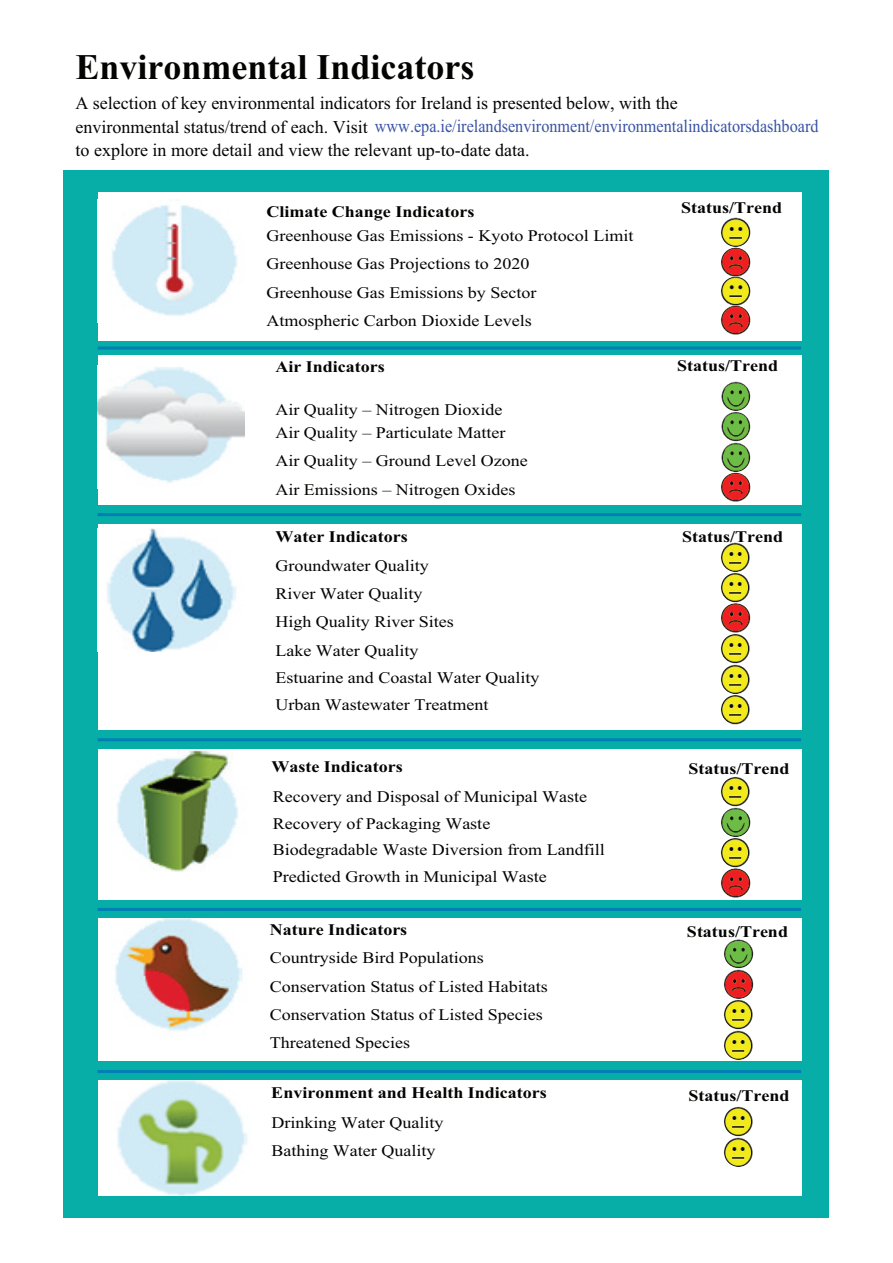
<style>
.page{position:relative;width:893px;height:1263px;background:#fff}
.page>*{position:absolute;margin:0;border:0;box-sizing:border-box;transform-origin:0 0}
.t1{font:700 36px "Times New Roman";color:#040503}
.t2{font:18px/23px "Times New Roman";color:#040503}
.t3{font:18px "Times New Roman";color:#3853a3;scale:.9 1}
.t4{font:16.2px/28.3px "Times New Roman";color:#040503;scale:1.11 1}
.t5{font:700 16.2px "Times New Roman";color:#040503;scale:1.11 1}
.s1{color:#3853a3}
</style>
<div class="page">
<div style="left:64px;top:170px;width:765px;height:1047px;background:#07ada7"></div>
<div style="left:98px;top:192px;width:703px;height:148px;background:#fff"></div>
<img style="left:112px;top:200px;width:126px;height:116px">
<div style="left:98px;top:356px;width:703px;height:149px;background:#fff"></div>
<img style="left:98px;top:367px;width:146px;height:116px">
<div style="left:98px;top:524px;width:703px;height:205px;background:#fff"></div>
<img style="left:107px;top:528px;width:129px;height:123px">
<div style="left:98px;top:749px;width:703px;height:150px;background:#fff"></div>
<img style="left:116px;top:750px;width:122px;height:122px">
<div style="left:98px;top:918px;width:703px;height:143px;background:#fff"></div>
<img style="left:115px;top:918px;width:128px;height:113px">
<div style="left:98px;top:1080px;width:703px;height:116px;background:#fff"></div>
<img style="left:117px;top:1080px;width:131px;height:116px">
<hr style="left:98px;top:347px;width:703px;height:3px;background:#007fb4">
<hr style="left:98px;top:513px;width:703px;height:3px;background:#007fb4">
<hr style="left:98px;top:738px;width:703px;height:3px;background:#007fb4">
<hr style="left:98px;top:908px;width:703px;height:3px;background:#007fb4">
<hr style="left:98px;top:1070px;width:703px;height:3px;background:#007fb4">
<img style="left:721px;top:217px;width:29px;height:118px">
<svg style="left:721px;top:248px;width:29px;height:29px"></svg>
<svg style="left:721px;top:277px;width:29px;height:29px"></svg>
<svg style="left:721px;top:306px;width:29px;height:29px"></svg>
<img style="left:721px;top:381px;width:29px;height:121px">
<svg style="left:721px;top:412px;width:29px;height:29px"></svg>
<svg style="left:721px;top:442px;width:29px;height:30px"></svg>
<svg style="left:721px;top:473px;width:29px;height:29px"></svg>
<img style="left:721px;top:542px;width:29px;height:183px">
<svg style="left:721px;top:573px;width:29px;height:29px"></svg>
<svg style="left:721px;top:603px;width:29px;height:30px"></svg>
<svg style="left:721px;top:634px;width:29px;height:30px"></svg>
<svg style="left:721px;top:664px;width:29px;height:30px"></svg>
<svg style="left:721px;top:695px;width:29px;height:30px"></svg>
<img style="left:721px;top:777px;width:29px;height:121px">
<svg style="left:721px;top:807px;width:29px;height:30px"></svg>
<svg style="left:721px;top:838px;width:29px;height:30px"></svg>
<svg style="left:721px;top:868px;width:29px;height:30px"></svg>
<img style="left:724px;top:939px;width:29px;height:121px">
<svg style="left:724px;top:969px;width:29px;height:30px"></svg>
<svg style="left:724px;top:1000px;width:29px;height:29px"></svg>
<svg style="left:724px;top:1030px;width:29px;height:30px"></svg>
<img style="left:724px;top:1107px;width:29px;height:60px">
<svg style="left:724px;top:1137px;width:29px;height:30px"></svg>
<h1 class="t1" style="left:75px;top:46px;width:401px">Environmental Indicators</h1>
<p class="t2" style="left:75px;top:92px;width:647px">A selection of key environmental indicators for Ireland presented below, with the environmental status/trend of each Visit <span class="s1">www.epa.ie/irelandsenvironment/environmentalindic</span></p>
<p class="t2" style="left:76px;top:138px;width:456px">to explore in more detail and view the relevant up- o-date data.</p>
<p class="t3" style="left:773px;top:116px;width:11px">h</p>
<p class="t5" style="left:266px;top:202px;width:189px">Climate Change Indicators</p>
<p class="t5" style="left:681px;top:198px;width:92px">Status/Trend</p>
<p class="t4" style="left:266px;top:221px;width:332px">Greenhouse Gas Emissions - Kyoto Protocol Limit Greenhouse Gas Projections to 2020<br>Greenhouse Gas Emissions by Sector Atmospheric Carbon Dioxide Levels</p>
<p class="t5" style="left:275px;top:358px;width:100px">Air Indicators</p>
<p class="t5" style="left:677px;top:356px;width:92px">Status/Trend</p>
<p class="t4" style="left:275px;top:397px;width:209px;line-height:23.7px">Air Quality – Nitrogen Dioxide<br>Air Quality – Particulate Matter</p>
<p class="t4" style="left:275px;top:446px;width:229px">Air Quality – Ground Level Ozone<br>Air Emissions – Nitrogen Oxides</p>
<p class="t5" style="left:275px;top:527px;width:121px">Water Indicators</p>
<p class="t5" style="left:682px;top:527px;width:92px">Status/Trend</p>
<p class="t4" style="left:275px;top:551px;width:239px;line-height:27.8px">Groundwater Quality<br>River Water Quality<br>High Quality River Sites<br>Lake Water Quality<br>Estuarine and Coastal Water Quality<br>Urban Wastewater Treatment</p>
<p class="t5" style="left:271px;top:757px;width:120px">Waste Indicators</p>
<p class="t5" style="left:688px;top:759px;width:92px">Status/Trend</p>
<p class="t4" style="left:273px;top:783px;width:301px;line-height:26.7px">Recovery and Disposal of Municipal Waste Recovery of Packaging Waste<br>Biodegradable Waste Diversion from Landfill Predicted Growth in Municipal Waste</p>
<p class="t5" style="left:270px;top:920px;width:125px">Nature Indicators</p>
<p class="t5" style="left:687px;top:922px;width:92px">Status/Trend</p>
<p class="t4" style="left:270px;top:943px;width:252px">Countryside Bird Populations<br>Conservation Status of Listed Habitats<br>Conservation Status of Listed Species<br>Threatened Species</p>
<p class="t5" style="left:271px;top:1084px;width:250px">Environment and Health Indicators</p>
<p class="t5" style="left:688px;top:1086px;width:92px">Status/Trend</p>
<p class="t4" style="left:271px;top:1108px;width:156px">Drinking Water Quality<br>Bathing Water Quality</p>
</div>
